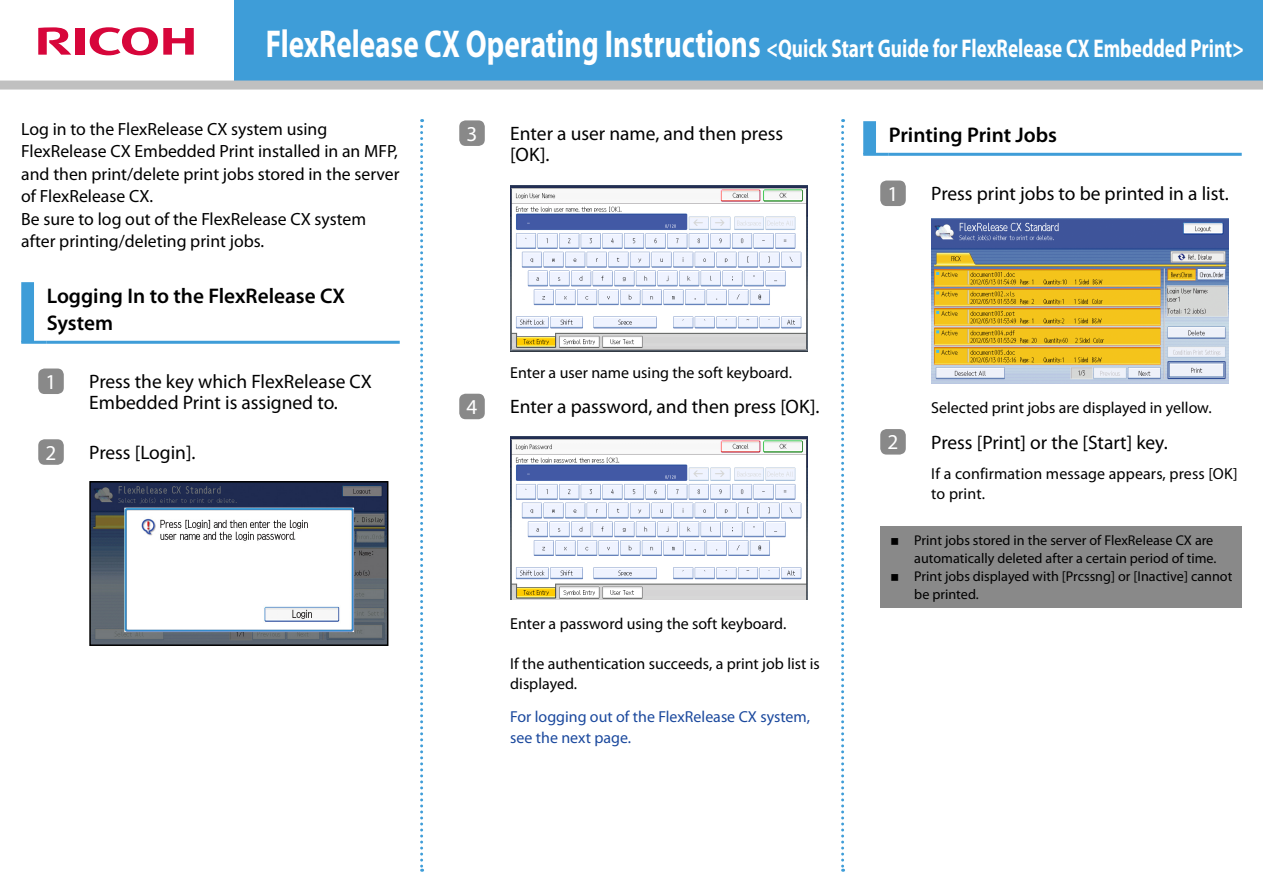
<style>
.page{position:relative;width:1263px;height:893px;background:#fff}
.page>*{position:absolute;margin:0;border:0;box-sizing:border-box;transform-origin:0 0}
.t1{font:29.7px "Hira Kaku Pro W6 90 msp RKSJ H";color:#000}
.t2{font:700 25.65px "Myriad Pro";color:#fff;scale:.75 1}
.t3{font:600 21.3px/27px "Myriad Pro";color:#000}
.t4{font:21.3px "Myriad Pro";color:#fff}
.t5{font:19.5px/20.7px "Myriad Pro";color:#000}
.t6{font:17.7px/22.5px "Myriad Pro";color:#000}
.t7{font:15.9px/20.2px "Myriad Pro";color:#000}
.t8{font:15.9px/20.2px "Myriad Pro";color:#1a489d}
.t9{font:14.1px/18px "Myriad Pro";color:#000}
.s1{font-size:39px}
</style>
<div class="page">
<div style="left:234px;top:0;width:1029px;height:85px;background:#3e9dd8"></div>
<div style="left:0;top:81px;width:1263px;height:9px;background:#c0c0c0"></div>
<svg style="left:420px;top:119px;width:3px;height:753px"></svg>
<svg style="left:841px;top:119px;width:3px;height:753px"></svg>
<svg style="left:90px;top:27px;width:104px;height:28px"></svg>
<div style="left:75px;top:28px;width:9px;height:27px;background:#d7063b"></div>
<svg style="left:38px;top:27px;width:33px;height:28px"></svg>
<svg style="left:21px;top:282px;width:26px;height:62px"></svg>
<hr style="left:47px;top:341px;width:353px;height:3px;background:#3e9dd8">
<div style="left:38px;top:368px;width:26px;height:26px;background:#898989;border-radius:6px"></div>
<div style="left:38px;top:439px;width:26px;height:26px;background:#898989;border-radius:6px"></div>
<img style="left:92px;top:484px;width:293px;height:159px">
<div style="left:89px;top:481px;width:299px;height:165px;border:2px solid #000"></div>
<div style="left:459px;top:120px;width:26px;height:26px;background:#898989;border-radius:6px"></div>
<img style="left:510px;top:186px;width:298px;height:165px">
<div style="left:459px;top:394px;width:26px;height:25px;background:#898989;border-radius:6px"></div>
<img style="left:510px;top:436px;width:298px;height:164px">
<svg style="left:863px;top:121px;width:26px;height:35px"></svg>
<hr style="left:889px;top:153px;width:353px;height:3px;background:#3e9dd8">
<div style="left:880px;top:181px;width:26px;height:25px;background:#898989;border-radius:6px"></div>
<div style="left:880px;top:429px;width:26px;height:26px;background:#898989;border-radius:6px"></div>
<div style="left:880px;top:526px;width:362px;height:82px;background:#898989"></div>
<img style="left:931px;top:219px;width:297px;height:165px">
<h2 class="t2" style="left:266px;top:39px;width:1305px"><span class="s1">FlexRelease CX Operating Instructions</span> &lt;Quick Start Guide for FlexRelease CX Embedded Print&gt;</h2>
<p class="t6" style="left:21px;top:119px;width:380px">Log in to the FlexRelease CX system using FlexRelease CX Embedded Print installed in an MFP, and then print/delete print jobs stored in the server of FlexRelease CX.<br>Be sure to log out of the FlexRelease CX system after printing/deleting print jobs.</p>
<p class="t3" style="left:47px;top:284px;width:300px">Logging In to the FlexRelease CX<br>System</p>
<p class="t4" style="left:45px;top:373px;width:12px">1</p>
<p class="t5" style="left:89px;top:373px;width:284px">Press the key which FlexRelease CX<br>Embedded Print is assigned to.</p>
<p class="t4" style="left:45px;top:444px;width:12px">2</p>
<p class="t5" style="left:89px;top:444px;width:108px">Press [Login].</p>
<p class="t4" style="left:466px;top:125px;width:12px">3</p>
<p class="t5" style="left:510px;top:125px;width:274px">Enter a user name, and then press [OK].</p>
<p class="t3" style="left:889px;top:123px;width:170px">Printing Print Jobs</p>
<p class="t4" style="left:887px;top:186px;width:12px">1</p>
<p class="t5" style="left:931px;top:185px;width:299px">Press print jobs to be printed in a list.</p>
<p class="t7" style="left:510px;top:363px;width:283px">Enter a user name using the soft keyboard.</p>
<h1 class="t1" style="left:661px;top:378px;width:180px">管理者ガイド</h1>
<p class="t4" style="left:466px;top:399px;width:12px">4</p>
<p class="t5" style="left:510px;top:398px;width:311px">Enter a password, and then press [OK].</p>
<p class="t7" style="left:510px;top:615px;width:278px">Enter a password using the soft keyboard.</p>
<p class="t7" style="left:510px;top:655px;width:311px">If the authentication succeeds, a print job list is displayed.</p>
<p class="t8" style="left:510px;top:708px;width:301px">For logging out of the FlexRelease CX system, see the next page.</p>
<p class="t7" style="left:931px;top:399px;width:282px">Selected print jobs are displayed in yellow.</p>
<p class="t4" style="left:887px;top:434px;width:12px">2</p>
<p class="t5" style="left:931px;top:433px;width:238px">Press [Print] or the [Start] key.</p>
<p class="t7" style="left:931px;top:465px;width:308px">If a confirmation message appears, press [OK] to print.</p>
<p class="t9" style="left:914px;top:533px;width:320px">Print jobs stored in the server of FlexRelease CX are automatically deleted after a certain period of time.<br>Print jobs displayed with [Prcssng] or [Inactive] cannot be printed.</p>
</div>
